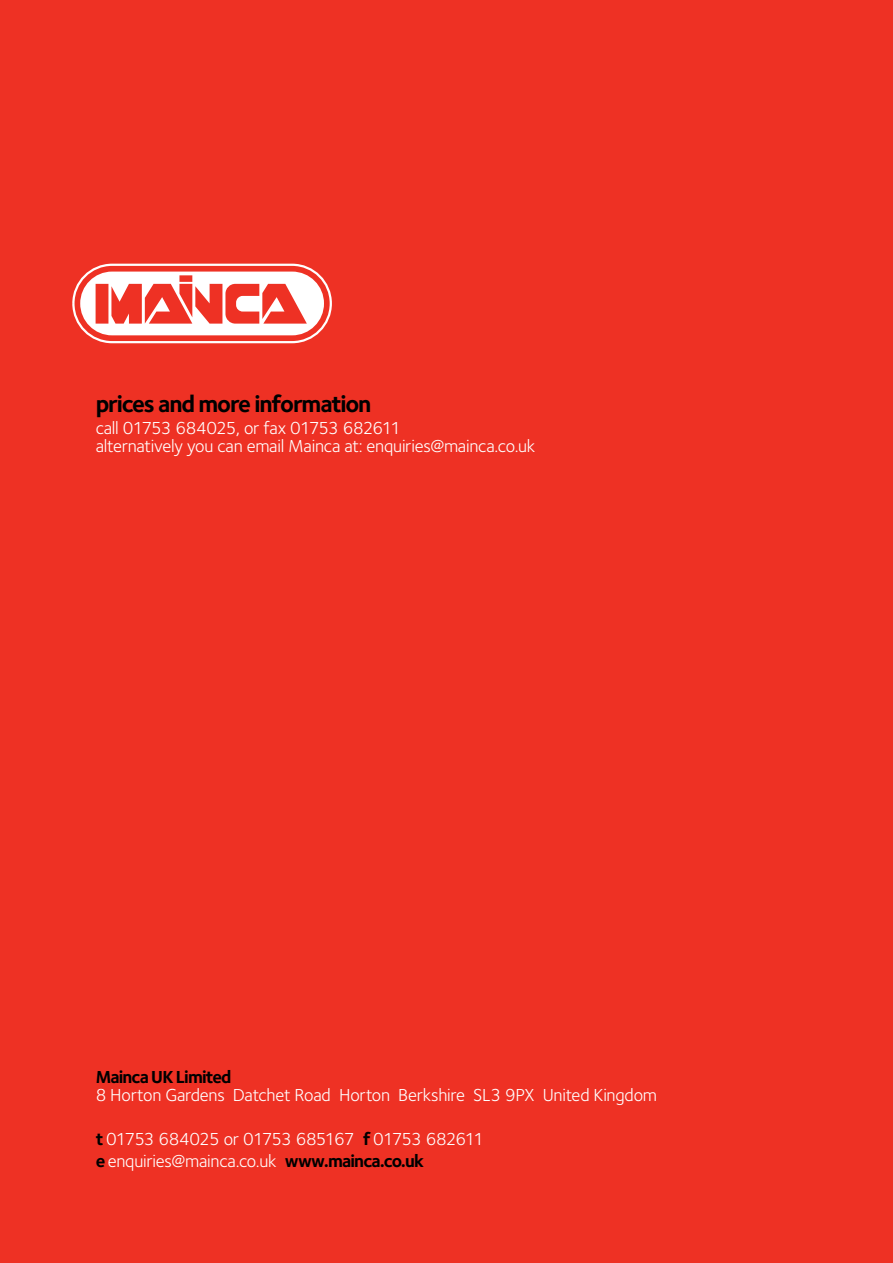
<style>
.page{position:relative;width:893px;height:1263px;background:#ee3124}
.page>*{position:absolute;margin:0;border:0;box-sizing:border-box;transform-origin:0 0}
.t1{font:700 24px "Foundry Sterling";letter-spacing:-.05em;color:#000}
.t2{font:18px/18px "Foundry Sterling";letter-spacing:-.015em;color:#fff}
.t3{font:18px/22.2px "Foundry Sterling";letter-spacing:-.04em;color:#fff}
.t4{font:700 18px "Foundry Sterling";letter-spacing:-.05em;color:#000}
.s1{font-weight:700;color:#000}
</style>
<div class="page">
<svg style="left:72px;top:264px;width:260px;height:79px"></svg>
<svg style="left:75px;top:266px;width:255px;height:75px"></svg>
<h1 class="t1" style="left:96px;top:387px;width:277px">prices and more information</h1>
<p class="t2" style="left:96px;top:418px;width:441px">call 01753 684025, or fax 01753 682611<br>alternatively you can email Mainca at: enquiries@mainca.co.uk</p>
<p class="t4" style="left:96px;top:1064px;width:137px">Mainca UK Limited</p>
<p class="t2" style="left:96px;top:1085px;width:563px">8 Horton Gardens Datchet Road Horton Berkshire SL3 9PX United Kingdom</p>
<p class="t3" style="left:96px;top:1127px;width:390px"><span class="s1">t</span> 01753 684025 or 01753 685167 <span class="s1">f</span> 01753 682611 <span class="s1">e</span> enquiries@mainca.co.uk <span class="s1">www.mainca.co.uk</span></p>
</div>
